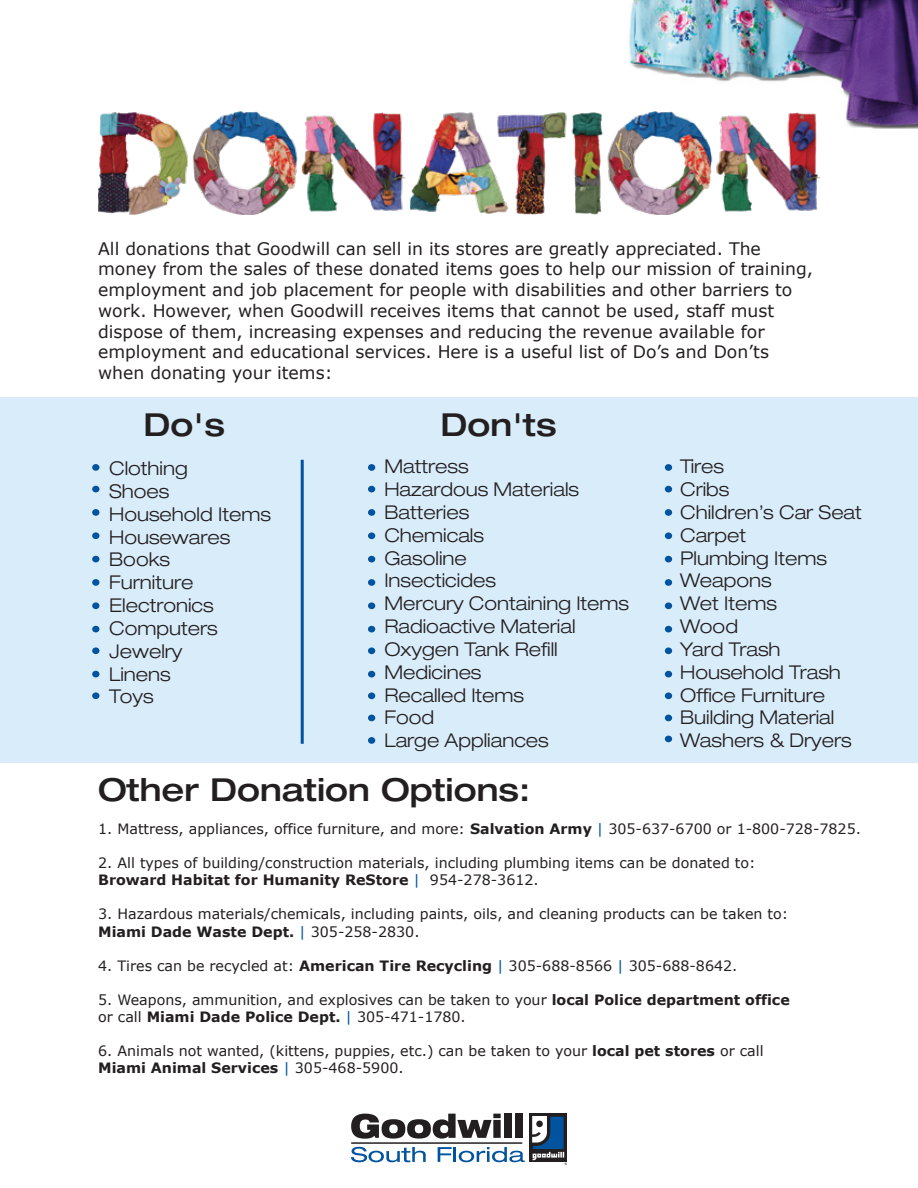
<style>
.page{position:relative;width:918px;height:1188px;background:#fff}
.page>*{position:absolute;margin:0;border:0;box-sizing:border-box;transform-origin:0 0}
.t1{font:500 expanded 31.65px "Helvetica Neue";color:#231f20}
.t2{font:300 expanded 19.05px/22.8px "Helvetica Neue LT Std";color:#231f20}
.t3{font:17.25px/20.7px "Verdana";color:#231f20}
.t4{font:14.25px/17.1px "Verdana";color:#231f20}
.s1{font-weight:700}
.s2{color:#00539f}
</style>
<div class="page">
<div style="left:0;top:397px;width:918px;height:366px;background:#d9ecfa"></div>
<img style="left:629px;top:0;width:289px;height:129px">
<hr style="left:301px;top:460px;width:3px;height:284px;background:#00539f">
<div style="left:92px;top:464px;width:7px;height:7px;background:#00539f;border-radius:50%"></div>
<div style="left:92px;top:486px;width:7px;height:6px;background:#00539f;border-radius:50%"></div>
<div style="left:92px;top:509px;width:7px;height:7px;background:#00539f;border-radius:50%"></div>
<div style="left:92px;top:532px;width:7px;height:7px;background:#00539f;border-radius:50%"></div>
<div style="left:92px;top:556px;width:7px;height:6px;background:#00539f;border-radius:50%"></div>
<div style="left:92px;top:579px;width:7px;height:7px;background:#00539f;border-radius:50%"></div>
<div style="left:92px;top:602px;width:7px;height:7px;background:#00539f;border-radius:50%"></div>
<div style="left:92px;top:626px;width:7px;height:6px;background:#00539f;border-radius:50%"></div>
<div style="left:92px;top:647px;width:7px;height:7px;background:#00539f;border-radius:50%"></div>
<div style="left:92px;top:671px;width:7px;height:6px;background:#00539f;border-radius:50%"></div>
<div style="left:92px;top:692px;width:7px;height:7px;background:#00539f;border-radius:50%"></div>
<div style="left:368px;top:464px;width:7px;height:7px;background:#00539f;border-radius:50%"></div>
<div style="left:368px;top:486px;width:7px;height:6px;background:#00539f;border-radius:50%"></div>
<div style="left:368px;top:509px;width:7px;height:7px;background:#00539f;border-radius:50%"></div>
<div style="left:368px;top:532px;width:7px;height:7px;background:#00539f;border-radius:50%"></div>
<div style="left:368px;top:556px;width:7px;height:6px;background:#00539f;border-radius:50%"></div>
<div style="left:368px;top:579px;width:7px;height:7px;background:#00539f;border-radius:50%"></div>
<div style="left:368px;top:602px;width:7px;height:7px;background:#00539f;border-radius:50%"></div>
<div style="left:368px;top:626px;width:7px;height:6px;background:#00539f;border-radius:50%"></div>
<div style="left:368px;top:647px;width:7px;height:7px;background:#00539f;border-radius:50%"></div>
<div style="left:368px;top:671px;width:7px;height:6px;background:#00539f;border-radius:50%"></div>
<div style="left:368px;top:692px;width:7px;height:7px;background:#00539f;border-radius:50%"></div>
<div style="left:368px;top:715px;width:7px;height:6px;background:#00539f;border-radius:50%"></div>
<div style="left:368px;top:737px;width:7px;height:7px;background:#00539f;border-radius:50%"></div>
<div style="left:665px;top:464px;width:7px;height:7px;background:#00539f;border-radius:50%"></div>
<div style="left:665px;top:486px;width:7px;height:6px;background:#00539f;border-radius:50%"></div>
<div style="left:665px;top:509px;width:7px;height:7px;background:#00539f;border-radius:50%"></div>
<div style="left:665px;top:532px;width:7px;height:7px;background:#00539f;border-radius:50%"></div>
<div style="left:665px;top:556px;width:7px;height:6px;background:#00539f;border-radius:50%"></div>
<div style="left:665px;top:579px;width:7px;height:7px;background:#00539f;border-radius:50%"></div>
<div style="left:665px;top:602px;width:7px;height:7px;background:#00539f;border-radius:50%"></div>
<div style="left:665px;top:626px;width:7px;height:6px;background:#00539f;border-radius:50%"></div>
<div style="left:665px;top:647px;width:7px;height:7px;background:#00539f;border-radius:50%"></div>
<div style="left:665px;top:671px;width:7px;height:6px;background:#00539f;border-radius:50%"></div>
<div style="left:665px;top:692px;width:7px;height:7px;background:#00539f;border-radius:50%"></div>
<div style="left:665px;top:715px;width:7px;height:6px;background:#00539f;border-radius:50%"></div>
<div style="left:665px;top:736px;width:7px;height:6px;background:#00539f;border-radius:50%"></div>
<img style="left:98px;top:111px;width:722px;height:103px">
<svg style="left:351px;top:1114px;width:150px;height:25px"></svg>
<div style="left:504px;top:1114px;width:8px;height:24px;background:#231f20"></div>
<div style="left:515px;top:1114px;width:7px;height:24px;background:#231f20"></div>
<div style="left:530px;top:1113px;width:37px;height:49px;background:#231f20"></div>
<svg style="left:532px;top:1116px;width:35px;height:49px"></svg>
<svg style="left:351px;top:1147px;width:75px;height:15px"></svg>
<svg style="left:438px;top:1147px;width:87px;height:15px"></svg>
<hr style="left:351px;top:1142px;width:171px;height:2px;background:#231f20">
<p class="t3" style="left:98px;top:238px;width:717px">All donations that Goodwill can sell in its stores are greatly appreciated. The money from the sales of these donated items goes to help our mission of training, employment and job placement for people with disabilities and other barriers to work. However, when Goodwill receives items that cannot be used, staff must dispose of them, increasing expenses and reducing the revenue available for employment and educational services. Here is a useful list of Do’s and Don’ts when donating your items:</p>
<h1 class="t1" style="left:143px;top:406px;width:83px">Do's</h1>
<h2 class="t2" style="left:109px;top:457px;width:163px">Clothing<br>Shoes<br>Household Items<br>Housewares<br>Books<br>Furniture<br>Electronics<br>Computers<br>Jewelry<br>Linens<br>Toys</h2>
<h2 class="t2" style="left:384px;top:455px;width:246px">Mattress<br>Hazardous Materials<br>Batteries<br>Chemicals<br>Gasoline<br>Insecticides<br>Mercury Containing Items<br>Radioactive Material<br>Oxygen Tank Refill<br>Medicines<br>Recalled Items<br>Food<br>Large Appliances</h2>
<h1 class="t1" style="left:440px;top:406px;width:118px">Don'ts</h1>
<h1 class="t1" style="left:98px;top:770px;width:433px">Other Donation Options:</h1>
<h2 class="t2" style="left:680px;top:455px;width:183px">Tires<br>Cribs<br>Children’s Car Seat<br>Carpet<br>Plumbing Items<br>Weapons<br>Wet Items<br>Wood<br>Yard Trash<br>Household Trash<br>Office Furniture<br>Building Material<br>Washers &amp; Dryers</h2>
<p class="t4" style="left:98px;top:820px;width:764px">1. Mattress, appliances, office furniture, and more: <span class="s1">Salvation Army</span> <span class="s2">|</span> 305-637-6700 or 1-800-728-7825.</p>
<p class="t4" style="left:98px;top:855px;width:659px">2. All types of building/construction materials, including plumbing items can be donated to:<br><span class="s1">Broward Habitat for Humanity ReStore</span> <span class="s2">|</span> 954-278-3612.</p>
<p class="t4" style="left:98px;top:906px;width:692px">3. Hazardous materials/chemicals, including paints, oils, and cleaning products can be taken to:<br><span class="s1">Miami Dade Waste Dept.</span> <span class="s2">|</span> 305-258-2830.</p>
<p class="t4" style="left:98px;top:957px;width:641px">4. Tires can be recycled at: <span class="s1">American Tire Recycling</span> <span class="s2">|</span> 305-688-8566 <span class="s2">|</span> 305-688-8642.</p>
<p class="t4" style="left:98px;top:991px;width:693px">5. Weapons, ammunition, and explosives can be taken to your <span class="s1">local Police department office </span>or call <span class="s1">Miami Dade Police Dept.</span> <span class="s2">|</span> 305-471-1780.</p>
<p class="t4" style="left:98px;top:1043px;width:667px">6. Animals not wanted, (kittens, puppies, etc.) can be taken to your <span class="s1">local pet stores</span> or call<br><span class="s1">Miami Animal Services</span> <span class="s2">|</span> 305-468-5900.</p>
</div>
